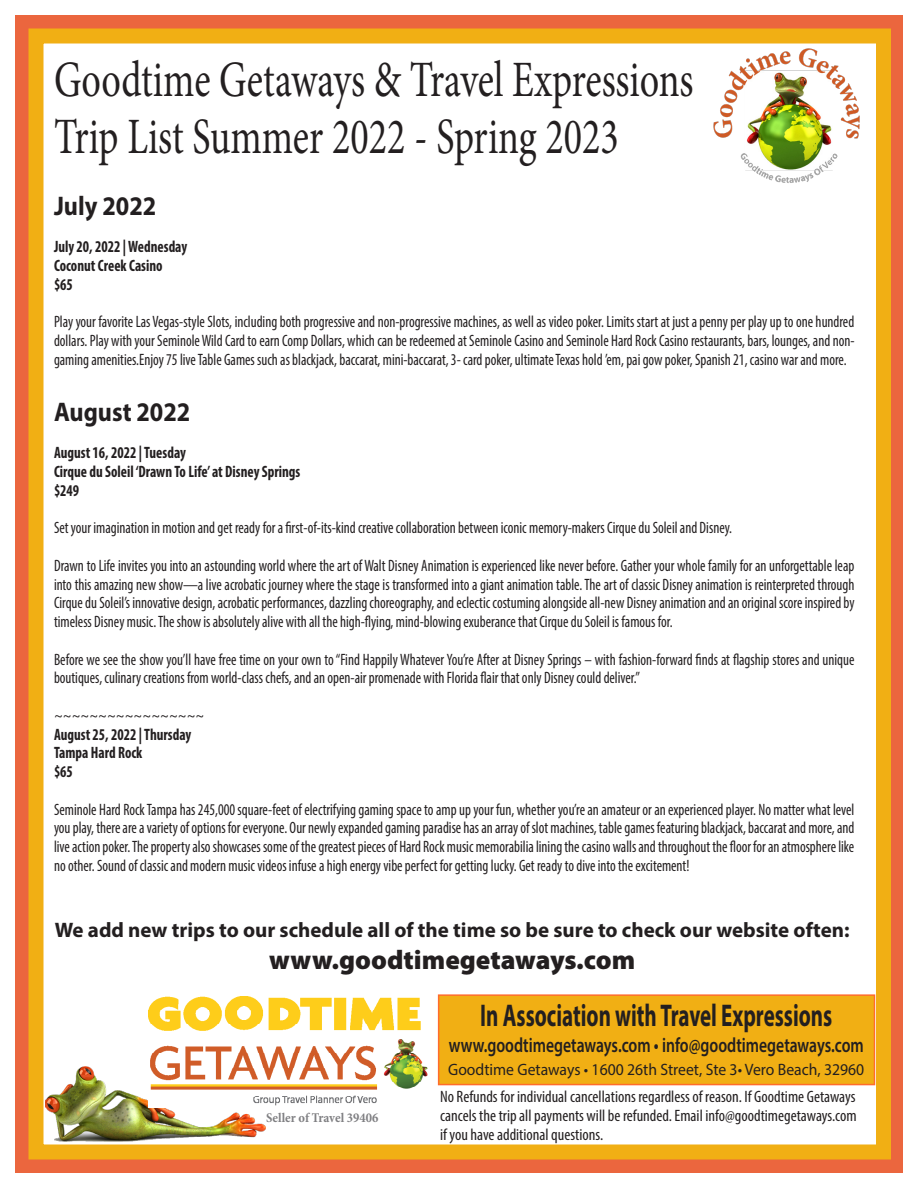
<style>
.page{position:relative;width:918px;height:1188px;background:#fff}
.page>*{position:absolute;margin:0;border:0;box-sizing:border-box;transform-origin:0 0}
.t1{font:51px "Minion Pro";color:#231f20;scale:.75 1}
.t2{font:700 31.5px "Myriad Pro";color:#231f20;scale:.67 1}
.t3{font:900 27px "Myriad Pro";color:#231f20}
.t4{font:700 27px "Myriad Pro";color:#231f20;scale:.9 1}
.t5{font:700 21px "Myriad Pro";color:#231f20}
.t6{font:600 20.7px "Myriad Pro";color:#231f20;scale:.76 1}
.t7{font:condensed 16.5px/18.8px "Myriad Pro";color:#231f20;text-align:justify;scale:.9 1}
.t8{font:condensed 16.5px/18.8px "Myriad Pro";color:#231f20;text-align:justify}
.t9{font:700 condensed 16.5px "Myriad Pro";color:#231f20;scale:.9 1}
.t10{font:16.5px "Myriad Pro";color:#231f20;scale:.95 1}
.t11{font:700 condensed 13.5px "Minion Pro";color:#808083}
</style>
<div class="page">
<div style="left:15px;top:15px;width:888px;height:1158px;border:15px solid #eb663e"></div>
<div style="left:28px;top:28px;width:863px;height:1132px;border:15px solid #f1af14"></div>
<div style="left:438px;top:994px;width:437px;height:91px;background:#f1af14;border:2px solid #ff6c2c"></div>
<img style="left:45px;top:1067px;width:220px;height:75px">
<img style="left:149px;top:996px;width:278px;height:111px">
<img style="left:710px;top:42px;width:159px;height:141px">
<p class="t1" style="left:54px;top:45px;width:854px">Goodtime Getaways &amp; Travel Expressions</p>
<p class="t1" style="left:54px;top:102px;width:755px">Trip List Summer 2022 - Spring 2023</p>
<p class="t4" style="left:54px;top:188px;width:115px">July 2022</p>
<p class="t9" style="left:54px;top:236px;width:149px">July 20, 2022 | Wednesday</p>
<p class="t9" style="left:54px;top:255px;width:122px">Coconut Creek Casino</p>
<p class="t9" style="left:54px;top:274px;width:23px">$65</p>
<p class="t7" style="left:54px;top:312px;width:891px">Play your favorite Las Vegas-style Slots, including both progressive and non-progressive machines, as well as video poker. Limits start at just a penny per play up to one hundred dollars. Play with your Seminole Wild Card to earn Comp Dollars, which can be redeemed at Seminole Casino and Seminole Hard Rock Casino restaurants, bars, lounges, and non&shy;gaming amenities.Enjoy 75 live Table Games such as blackjack, baccarat, mini-baccarat, 3- card poker, ultimate Texas hold ’em, pai gow poker, Spanish 21, casino war and more.</p>
<p class="t4" style="left:54px;top:394px;width:153px">August 2022</p>
<p class="t9" style="left:54px;top:443px;width:148px">August 16, 2022 | Tuesday</p>
<p class="t9" style="left:54px;top:461px;width:275px">Cirque du Soleil ‘Drawn To Life’ at Disney Springs</p>
<p class="t9" style="left:54px;top:480px;width:30px">$249</p>
<p class="t7" style="left:54px;top:518px;width:755px">Set your imagination in motion and get ready for a first-of-its-kind creative collaboration between iconic memory-makers Cirque du Soleil and Disney.</p>
<p class="t7" style="left:54px;top:556px;width:891px">Drawn to Life invites you into an astounding world where the art of Walt Disney Animation is experienced like never before. Gather your whole family for an unforgettable leap into this amazing new show—a live acrobatic journey where the stage is transformed into a giant animation table. The art of classic Disney animation is reinterpreted through Cirque du Soleil’s innovative design, acrobatic performances, dazzling choreography, and eclectic costuming alongside all-new Disney animation and an original score inspired by timeless Disney music. The show is absolutely alive with all the high-flying, mind-blowing exuberance that Cirque du Soleil is famous for.</p>
<p class="t7" style="left:54px;top:650px;width:891px">Before we see the show you’ll have free time on your own to “Find Happily Whatever You’re After at Disney Springs – with fashion-forward finds at flagship stores and unique boutiques, culinary creations from world-class chefs, and an open-air promenade with Florida flair that only Disney could deliver.”</p>
<p class="t7" style="left:54px;top:706px;width:169px">~~~~~~~~~~~~~~~~~</p>
<p class="t9" style="left:54px;top:724px;width:154px">August 25, 2022 | Thursday</p>
<p class="t9" style="left:54px;top:743px;width:100px">Tampa Hard Rock</p>
<p class="t9" style="left:54px;top:761px;width:23px">$65</p>
<p class="t7" style="left:54px;top:800px;width:891px">Seminole Hard Rock Tampa has 245,000 square-feet of electrifying gaming space to amp up your fun, whether you’re an amateur or an experienced player. No matter what level you play, there are a variety of options for everyone. Our newly expanded gaming paradise has an array of slot machines, table games featuring blackjack, baccarat and more, and live action poker. The property also showcases some of the greatest pieces of Hard Rock music memorabilia lining the casino walls and throughout the floor for an atmosphere like no other. Sound of classic and modern music videos infuse a high energy vibe perfect for getting lucky. Get ready to dive into the excitement!</p>
<p class="t5" style="left:55px;top:916px;width:796px">We add new trips to our schedule all of the time so be sure to check our website often:</p>
<p class="t3" style="left:269px;top:942px;width:367px">www.goodtimegetaways.com</p>
<p class="t11" style="left:266px;top:1109px;width:114px">Seller of Travel 39406</p>
<p class="t2" style="left:480px;top:995px;width:527px">In Association with Travel Expressions</p>
<p class="t6" style="left:449px;top:1032px;width:548px">www.goodtimegetaways.com • info@goodtimegetaways.com</p>
<p class="t8" style="left:440px;top:1087px;width:418px">No Refunds for individual cancellations regardless of reason. If Goodtime Getaways cancels the trip all payments will be refunded. Email info@goodtimegetaways.com if you have additional questions.</p>
<p class="t10" style="left:448px;top:1059px;width:440px">Goodtime Getaways • 1600 26th Street, Ste 3• Vero Beach, 32960</p>
</div>
